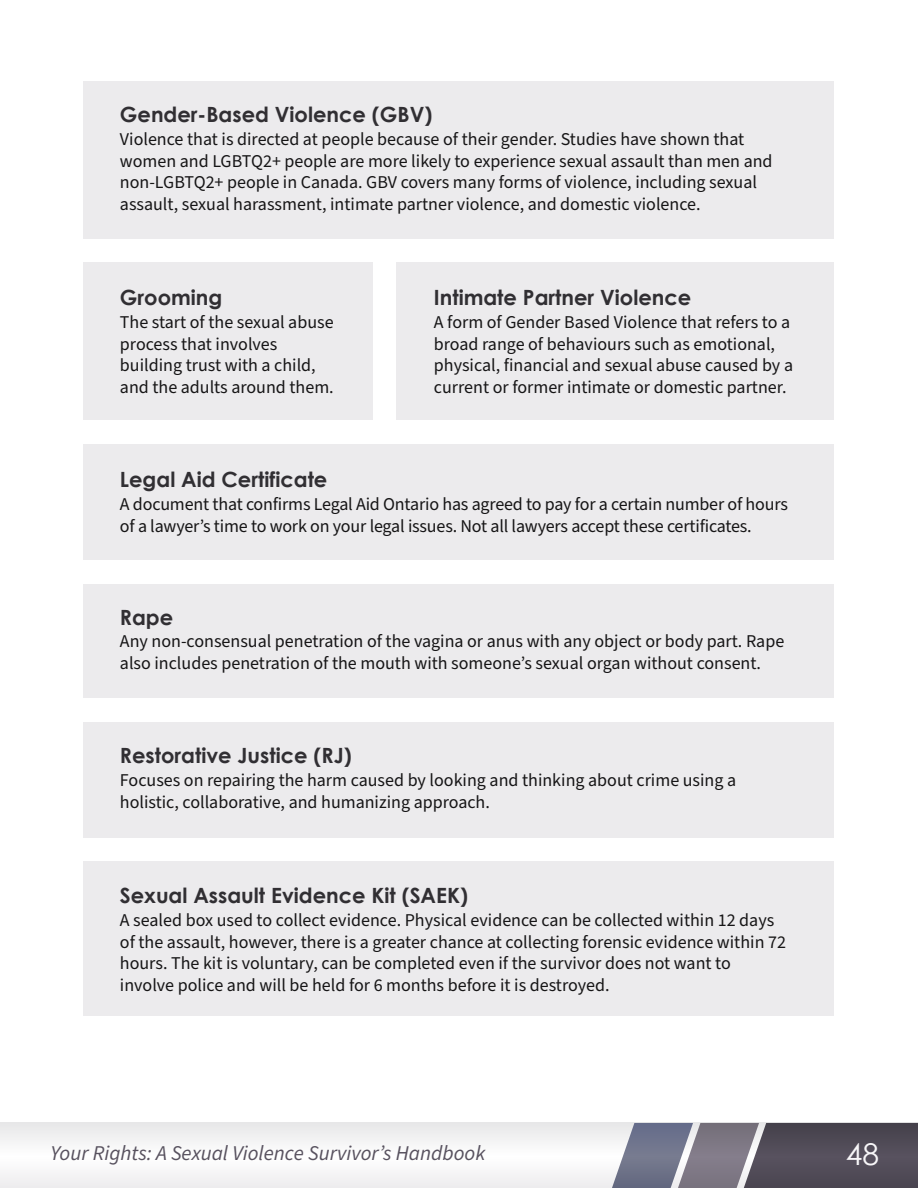
<style>
.page{position:relative;width:918px;height:1188px;background:#fff}
.page>*{position:absolute;margin:0;border:0;box-sizing:border-box;transform-origin:0 0}
.t1{font:30px "Century Gothic";color:#f8f7f9}
.t2{font:700 21px "Century Gothic";color:#312f33}
.t3{font:italic 21px "Source Sans Pro";color:#58525f}
.t4{font:18px/21.6px "Source Sans Pro";color:#161516}
</style>
<div class="page">
<div style="left:0;top:1123px;width:918px;height:65px;background:#f5f4f5"></div>
<svg style="left:612px;top:1123px;width:306px;height:65px;background:#6b6876"></svg>
<div style="left:84px;top:81px;width:750px;height:157px;background:#ecebed"></div>
<div style="left:84px;top:584px;width:750px;height:114px;background:#ecebed"></div>
<div style="left:84px;top:722px;width:750px;height:115px;background:#ecebed"></div>
<div style="left:84px;top:262px;width:289px;height:158px;background:#ecebed"></div>
<div style="left:396px;top:262px;width:438px;height:158px;background:#ecebed"></div>
<div style="left:84px;top:445px;width:750px;height:115px;background:#ecebed"></div>
<div style="left:84px;top:862px;width:750px;height:154px;background:#ecebed"></div>
<p class="t2" style="left:120px;top:99px;width:314px">Gender-Based Violence (GBV)</p>
<p class="t4" style="left:120px;top:129px;width:654px">Violence that is directed at people because of their gender. Studies have shown that women and LGBTQ2+ people are more likely to experience sexual assault than men and non-LGBTQ2+ people in Canada. GBV covers many forms of violence, including sexual assault, sexual harassment, intimate partner violence, and domestic violence.</p>
<p class="t2" style="left:120px;top:282px;width:104px">Grooming</p>
<p class="t4" style="left:120px;top:312px;width:215px">The start of the sexual abuse process that involves building trust with a child, and the adults around them.</p>
<p class="t2" style="left:434px;top:282px;width:259px">Intimate Partner Violence</p>
<p class="t4" style="left:434px;top:312px;width:361px">A form of Gender Based Violence that refers to a broad range of behaviours such as emotional, physical, financial and sexual abuse caused by a current or former intimate or domestic partner.</p>
<p class="t2" style="left:120px;top:464px;width:209px">Legal Aid Certificate</p>
<p class="t4" style="left:120px;top:494px;width:670px">A document that confirms Legal Aid Ontario has agreed to pay for a certain number of hours of a lawyer’s time to work on your legal issues. Not all lawyers accept these certificates.</p>
<p class="t2" style="left:120px;top:601px;width:55px">Rape</p>
<p class="t4" style="left:120px;top:631px;width:666px">Any non-consensual penetration of the vagina or anus with any object or body part. Rape also includes penetration of the mouth with someone’s sexual organ without consent.</p>
<p class="t2" style="left:120px;top:740px;width:233px">Restorative Justice (RJ)</p>
<p class="t4" style="left:120px;top:770px;width:618px">Focuses on repairing the harm caused by looking and thinking about crime using a holistic, collaborative, and humanizing approach.</p>
<p class="t2" style="left:120px;top:880px;width:350px">Sexual Assault Evidence Kit (SAEK)</p>
<p class="t4" style="left:120px;top:910px;width:668px">A sealed box used to collect evidence. Physical evidence can be collected within 12 days of the assault, however, there is a greater chance at collecting forensic evidence within 72 hours. The kit is voluntary, can be completed even if the survivor does not want to involve police and will be held for 6 months before it is destroyed.</p>
<p class="t3" style="left:51px;top:1139px;width:436px">Your Rights: A Sexual Violence Survivor’s Handbook</p>
<h1 class="t1" style="left:846px;top:1133px;width:35px">48</h1>
</div>
